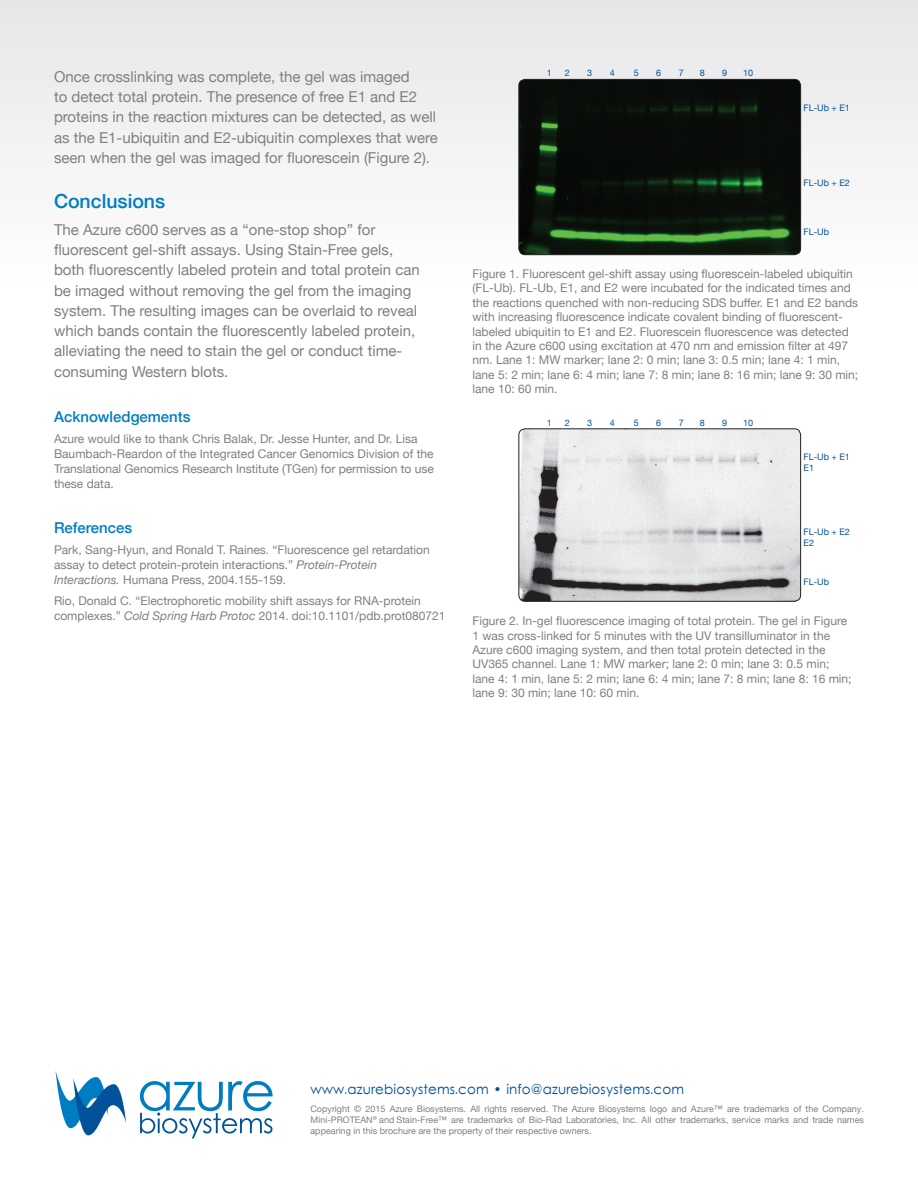
<style>
.page{position:relative;width:918px;height:1188px;background:#fff}
.page>*{position:absolute;margin:0;border:0;box-sizing:border-box;transform-origin:0 0}
.t1{font:500 19.5px "Helvetica Neue";color:#007cc2}
.t2{font:15px/20.2px "Helvetica Neue";color:#808083}
.t3{font:500 15px "Helvetica Neue";color:#007cc2}
.t4{font:13.5px "Levenim";letter-spacing:.01em;color:#01529a}
.t5{font:12px/14.4px "Helvetica Neue";color:#808083}
.t6{font:9px/10.8px "Helvetica Neue";color:#808083;text-align:justify}
.t7{font:9px/10.8px "Helvetica Neue";color:#01529a}
.s1{font-style:italic}
</style>
<div class="page">
<div style="left:0;top:0;width:918px;height:1188px;background:linear-gradient(to bottom,#f4f4f5,#fff)"></div>
<svg style="left:140px;top:1081px;width:133px;height:57px"></svg>
<svg style="left:56px;top:1071px;width:70px;height:64px"></svg>
<img style="left:519px;top:79px;width:282px;height:176px">
<div style="left:519px;top:79px;width:282px;height:176px;border:1px solid #231f20;border-radius:6px"></div>
<img style="left:519px;top:429px;width:282px;height:172px">
<div style="left:519px;top:429px;width:282px;height:173px;border:1px solid #231f20;border-radius:6px"></div>
<p class="t2" style="left:54px;top:67px;width:385px">Once crosslinking was complete, the gel was imaged<br>to detect total protein. The presence of free E1 and E2 proteins in the reaction mixtures can be detected, as well as the E1-ubiquitin and E2-ubiquitin complexes that were seen when the gel was imaged for fluorescein (Figure 2).</p>
<h1 class="t1" style="left:54px;top:185px;width:113px">Conclusions</h1>
<p class="t2" style="left:54px;top:220px;width:367px">The Azure c600 serves as a “one-stop shop” for fluorescent gel-shift assays. Using Stain-Free gels, both fluorescently labeled protein and total protein can be imaged without removing the gel from the imaging system. The resulting images can be overlaid to reveal which bands contain the fluorescently labeled protein, alleviating the need to stain the gel or conduct time&shy;consuming Western blots.</p>
<p class="t3" style="left:54px;top:404px;width:138px">Acknowledgements</p>
<p class="t5" style="left:54px;top:431px;width:381px;line-height:15px">Azure would like to thank Chris Balak, Dr. Jesse Hunter, and Dr. Lisa Baumbach-Reardon of the Integrated Cancer Genomics Division of the Translational Genomics Research Institute (TGen) for permission to use these data.</p>
<p class="t3" style="left:54px;top:515px;width:80px">References</p>
<p class="t5" style="left:54px;top:542px;width:377px;line-height:15px">Park, Sang-Hyun, and Ronald T. Raines. “Fluorescence gel retardation assay to detect protein-protein interactions.” <span class="s1">Protein-Protein<br>Interactions.</span> Humana Press, 2004.155-159.</p>
<p class="t5" style="left:54px;top:593px;width:393px;line-height:15px">Rio, Donald C. “Electrophoretic mobility shift assays for RNA-protein complexes.” <span class="s1">Cold Spring Harb Protoc</span> 2014. doi:10.1101/pdb.prot080721</p>
<p class="t7" style="left:547px;top:68px;width:7px">1</p>
<p class="t7" style="left:565px;top:68px;width:7px">2</p>
<p class="t7" style="left:587px;top:68px;width:7px">3</p>
<p class="t7" style="left:610px;top:68px;width:7px">4</p>
<p class="t7" style="left:634px;top:68px;width:7px">5</p>
<p class="t7" style="left:656px;top:68px;width:7px">6</p>
<p class="t7" style="left:679px;top:68px;width:7px">7</p>
<p class="t7" style="left:700px;top:68px;width:7px">8</p>
<p class="t7" style="left:722px;top:68px;width:7px">9</p>
<p class="t7" style="left:743px;top:68px;width:12px">10</p>
<p class="t7" style="left:804px;top:103px;width:48px">FL-Ub + E1</p>
<p class="t7" style="left:804px;top:178px;width:48px">FL-Ub + E2</p>
<p class="t7" style="left:804px;top:227px;width:27px">FL-Ub</p>
<p class="t5" style="left:472px;top:267px;width:387px">Figure 1. Fluorescent gel-shift assay using fluorescein-labeled ubiquitin (FL-Ub). FL-Ub, E1, and E2 were incubated for the indicated times and the reactions quenched with non-reducing SDS buffer. E1 and E2 bands with increasing fluorescence indicate covalent binding of fluorescent&shy;labeled ubiquitin to E1 and E2. Fluorescein fluorescence was detected in the Azure c600 using excitation at 470 nm and emission filter at 497 nm. Lane 1: MW marker; lane 2: 0 min; lane 3: 0.5 min; lane 4: 1 min, lane 5: 2 min; lane 6: 4 min; lane 7: 8 min; lane 8: 16 min; lane 9: 30 min; lane 10: 60 min.</p>
<p class="t7" style="left:547px;top:417px;width:7px">1</p>
<p class="t7" style="left:565px;top:417px;width:7px">2</p>
<p class="t7" style="left:587px;top:417px;width:7px">3</p>
<p class="t7" style="left:610px;top:417px;width:7px">4</p>
<p class="t7" style="left:634px;top:417px;width:7px">5</p>
<p class="t7" style="left:656px;top:417px;width:7px">6</p>
<p class="t7" style="left:679px;top:417px;width:7px">7</p>
<p class="t7" style="left:700px;top:417px;width:7px">8</p>
<p class="t7" style="left:722px;top:417px;width:7px">9</p>
<p class="t7" style="left:743px;top:417px;width:12px">10</p>
<p class="t7" style="left:804px;top:452px;width:48px">FL-Ub + E1<br>E1</p>
<p class="t7" style="left:804px;top:527px;width:48px">FL-Ub + E2<br>E2</p>
<p class="t7" style="left:804px;top:577px;width:27px">FL-Ub</p>
<p class="t5" style="left:472px;top:614px;width:381px">Figure 2. In-gel fluorescence imaging of total protein. The gel in Figure 1 was cross-linked for 5 minutes with the UV transilluminator in the Azure c600 imaging system, and then total protein detected in the UV365 channel. Lane 1: MW marker; lane 2: 0 min; lane 3: 0.5 min; lane 4: 1 min, lane 5: 2 min; lane 6: 4 min; lane 7: 8 min; lane 8: 16 min; lane 9: 30 min; lane 10: 60 min.</p>
<p class="t4" style="left:310px;top:1081px;width:375px">www.azurebiosystems.com • info@azurebiosystems.com</p>
<p class="t6" style="left:310px;top:1104px;width:555px">Copyright © 2015 Azure Biosystems. All rights reserved. The Azure Biosystems logo and Azure™ are trademarks of the Company.<br>Mini-PROTEAN<sup>®</sup> and Stain-Free™ are trademarks of Bio-Rad Laboratories, Inc. All other trademarks, service marks and trade names appearing in this brochure are the property of their respective owners.</p>
</div>
